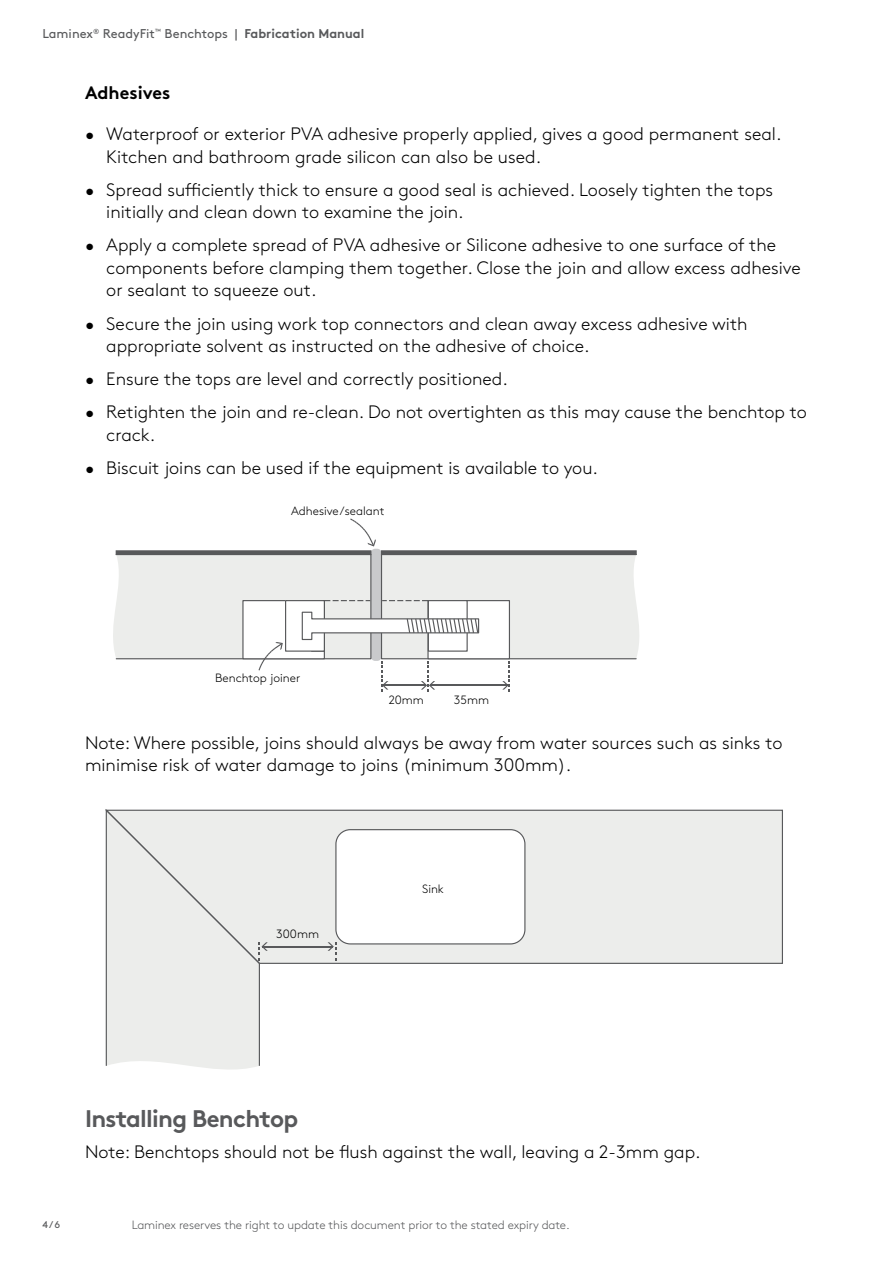
<style>
.page{position:relative;width:893px;height:1263px;background:#fff}
.page>*{position:absolute;margin:0;border:0;box-sizing:border-box;transform-origin:0 0}
.H--Subheading--A{font:700 24px "Brown Std";letter-spacing:-.03em;color:#58595b}
.B--L1--Body{font:300 18px/22.5px "Brown Std";color:#000}
.B--L1--Body--Bold{font:700 18px "Brown Std";color:#000}
.t1{font:12.75px "Brown Std";color:#58595b}
.t2{font:300 12px "Brown Std";letter-spacing:-.01em;color:#58595b}
.t3{font:300 12px "Brown Std";color:#000}
.t4{font:9.75px "Brown Std";color:#58595b}
.s1{font-weight:700}
</style>
<div class="page">
<div style="left:371px;top:549px;width:10px;height:112px;background:#c9cacc;border-radius:4px"></div>
<hr style="left:116px;top:551px;width:255px;height:3px;background:#58595b">
<div style="left:116px;top:550px;width:255px;height:5px;border:1px solid #58595b"></div>
<hr style="left:381px;top:551px;width:255px;height:3px;background:#58595b">
<div style="left:381px;top:550px;width:256px;height:5px;border:1px solid #58595b"></div>
<svg style="left:350px;top:518px;width:26px;height:28px"></svg>
<svg style="left:113px;top:554px;width:526px;height:137px"></svg>
<div style="left:336px;top:809px;width:447px;height:155px;background:#ecedeb"></div>
<div style="left:336px;top:830px;width:189px;height:114px;background:#fff;border-radius:14px"></div>
<div style="left:335px;top:829px;width:190px;height:115px;border:1px solid #58595b;border-radius:14px"></div>
<svg style="left:105px;top:809px;width:231px;height:261px;background:#ecedeb"></svg>
<p class="t1" style="left:43px;top:26px;width:323px">Laminex<sup>®</sup> ReadyFit<sup>™</sup> Benchtops | <span class="s1">Fabrication Manual</span></p>
<p class="B--L1--Body--Bold" style="left:85px;top:81px;width:87px">Adhesives</p>
<p class="B--L1--Body" style="left:106px;top:123px;width:677px;text-indent:-21px">• Waterproof or exterior PVA adhesive properly applied, gives a good permanent seal.<br>Kitchen and bathroom grade silicon can also be used.</p>
<p class="B--L1--Body" style="left:106px;top:179px;width:668px;text-indent:-21px">• Spread sufficiently thick to ensure a good seal is achieved. Loosely tighten the tops initially and clean down to examine the join.</p>
<p class="B--L1--Body" style="left:106px;top:234px;width:696px;text-indent:-21px">• Apply a complete spread of PVA adhesive or Silicone adhesive to one surface of the components before clamping them together. Close the join and allow excess adhesive or sealant to squeeze out.</p>
<p class="B--L1--Body" style="left:106px;top:312px;width:643px;text-indent:-21px">• Secure the join using work top connectors and clean away excess adhesive with appropriate solvent as instructed on the adhesive of choice.</p>
<p class="B--L1--Body" style="left:85px;top:368px;width:424px">• Ensure the tops are level and correctly positioned.</p>
<p class="B--L1--Body" style="left:106px;top:401px;width:702px;text-indent:-21px">• Retighten the join and re-clean. Do not overtighten as this may cause the benchtop to crack.</p>
<p class="B--L1--Body" style="left:85px;top:457px;width:514px">• Biscuit joins can be used if the equipment is available to you.</p>
<p class="t3" style="left:291px;top:504px;width:95px">Adhesive/sealant</p>
<p class="t3" style="left:215px;top:671px;width:86px">Benchtop joiner</p>
<p class="t3" style="left:389px;top:693px;width:37px">20mm</p>
<p class="t3" style="left:454px;top:693px;width:37px">35mm</p>
<p class="B--L1--Body" style="left:85px;top:731px;width:699px">Note: Where possible, joins should always be away from water sources such as sinks to minimise risk of water damage to joins (minimum 300mm).</p>
<p class="t3" style="left:276px;top:927px;width:44px">300mm</p>
<p class="t3" style="left:422px;top:882px;width:23px">Sink</p>
<p class="H--Subheading--A" style="left:85px;top:1104px;width:215px">Installing Benchtop</p>
<p class="B--L1--Body" style="left:85px;top:1141px;width:617px">Note: Benchtops should not be flush against the wall, leaving a 2-3mm gap.</p>
<p class="t4" style="left:43px;top:1219px;width:19px">4 / 6</p>
<p class="t2" style="left:132px;top:1218px;width:439px">Laminex reserves the right to update this document prior to the stated expiry date.</p>
</div>
